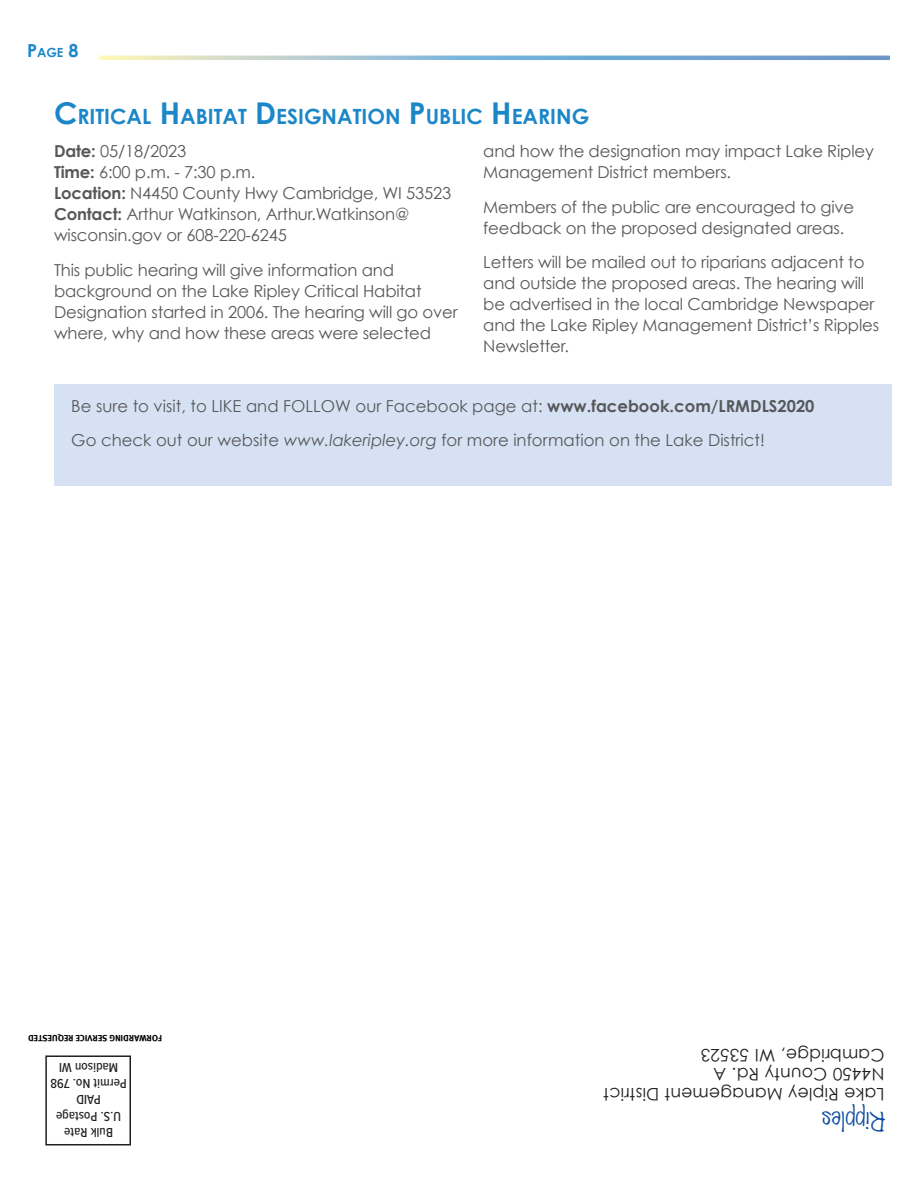
<style>
.page{position:relative;width:918px;height:1188px;background:#fff}
.page>*{position:absolute;margin:0;border:0;box-sizing:border-box;transform-origin:0 0}
.t1{font:300 23.25px "Noteworthy";color:#0d4da1}
.t2{font:700 21px "Century Gothic";color:#1c87c8}
.t3{font:17.25px/19.5px "Century Gothic";letter-spacing:.01em;color:#231f20}
.t4{font:16.5px/21px "Century Gothic";letter-spacing:-.01em;color:#57585a}
.t5{font:500 13.5px/16.2px "Proxima Nova Cond";color:#231f20;text-align:center}
.t6{font:700 12.6px "Century Gothic";color:#1c87c8}
.t7{font:9px "Meta Bold LF";color:#000}
.s1{font-size:18px}
.s2{font-size:30px}
.s3{font-weight:700}
.s4{font-style:italic}
</style>
<div class="page">
<div style="left:54px;top:384px;width:837px;height:102px;background:#d6e2f3"></div>
<svg style="left:98px;top:56px;width:792px;height:4px;background:#95bacf"></svg>
<div style="left:45px;top:1055px;width:86px;height:90px;border:2px solid #231f20"></div>
<p class="t6" style="left:27px;top:44px;width:53px"><span class="s1">P</span>AGE <span class="s1">8</span></p>
<p class="t2" style="left:54px;top:103px;width:537px"><span class="s2">C</span>RITICAL <span class="s2">H</span>ABITAT <span class="s2">D</span>ESIGNATION <span class="s2">P</span>UBLIC <span class="s2">H</span> EARING</p>
<p class="t4" style="left:54px;top:140px;width:399px"><span class="s3">Date:</span> 05/18/2023<br><span class="s3">Time:</span> 6:00 p.m. - 7:30 p.m.<br><span class="s3">Location:</span> N4450 County Hwy Cambridge, WI 53523<br><span class="s3">Contact:</span> Arthur Watkinson, Arthur.Watkinson@ wisconsin.gov or 608-220-6245</p>
<p class="t4" style="left:54px;top:259px;width:405px">This public hearing will give information and background on the Lake Ripley Critical Habitat Designation started in 2006. The hearing will go over where, why and how these areas were selected</p>
<p class="t4" style="left:483px;top:140px;width:392px">and how the designation may impact Lake Ripley<br>Management District members.</p>
<p class="t4" style="left:483px;top:196px;width:373px">Members of the public are encouraged to give feedback on the proposed designated areas.</p>
<p class="t4" style="left:483px;top:251px;width:397px">Letters will be mailed out to riparians adjacent to and outside the proposed areas. The hearing will be advertised in the local Cambridge Newspaper and the Lake Ripley Management District’s Ripples Newsletter.</p>
<p class="t4" style="left:71px;top:388px;width:745px;line-height:34.5px">Be sure to visit, to LIKE and FOLLOW our Facebook page at: <span class="s3">www.facebook.com/LRMDLS2020<br></span>Go check out our website <span class="s4">www.lakeripley.org</span> for more information on the Lake District!</p>
<p class="t7" style="left:162px;top:1043px;width:135px;rotate:-180deg">FORWARDING SERVICE REQUESTED</p>
<p class="t5" style="left:127px;top:1141px;width:78px;rotate:-180deg">Bulk Rate<br>U.S. Postage<br>PAID<br>Permit No. 798<br>Madison WI</p>
<p class="t3" style="left:884px;top:1104px;width:283px;rotate:-180deg">Lake Ripley Management District<br>N4450 County Rd. A<br>Cambridge, WI 53523</p>
<h1 class="t1" style="left:886px;top:1141px;width:66px;rotate:-180deg">Ripples</h1>
</div>
